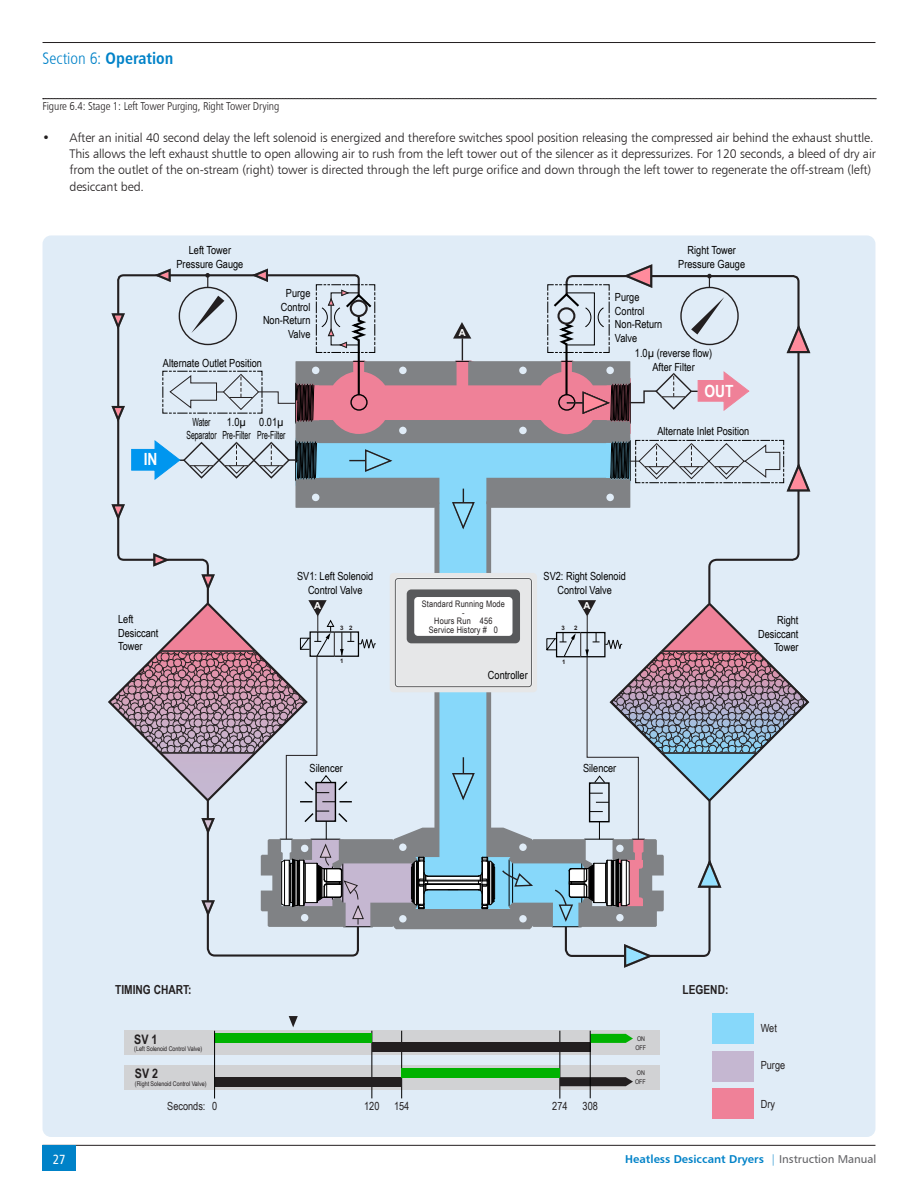
<style>
.page{position:relative;width:918px;height:1188px;background:#fff}
.page>*{position:absolute;margin:0;border:0;box-sizing:border-box;transform-origin:0 0}
.t1{font:700 16.8px "Arial Narrow";color:#fff}
.t2{font:16.5px "Humanist 777 BT Light Condensed B";letter-spacing:.005em;color:#0082c8}
.t3{font:13.35px "Humanist 777 BT Roman Condensed B";color:#fff}
.t4{font:700 13.05px "Arial Narrow";color:#231f20}
.t5{font:12.45px/16.2px "Humanist 777 BT Light B";letter-spacing:-.01em;color:#231f20}
.t6{font:700 12.45px "Arial Narrow";color:#231f20}
.t7{font:11.4px "Humanist 777 BT Light Condensed B";letter-spacing:-.01em;color:#231f20}
.t8{font:11.4px "Humanist 777 BT Bold B";color:#0082c8}
.t9{font:11.25px/13.5px "Arial Narrow";color:#000;text-align:center}
.t10{font:11.25px "Arial Narrow";color:#231f20}
.t11{font:11.25px/12.6px "Arial Narrow";color:#000;text-align:center;scale:.75 1}
.t12{font:700 9.75px "Arial";color:#fff}
.t13{font:9px/8.7px "Arial Narrow";letter-spacing:.02em;color:#231f20;text-align:center}
.t14{font:6.6px/8.9px "Arial Narrow";color:#231f20}
.t15{font:700 6.15px "Arial";color:#231f20}
.s1{font-family:"Humanist 777 BT Bold Condensed B"}
.s2{font-family:"Humanist 777 BT Light B"}
.s3{font-family:"Humanist 777 BT Roman B";color:#636366}
</style>
<div class="page">
<hr style="left:43px;top:42px;width:832px;height:1px;background:#231f20">
<hr style="left:43px;top:1145px;width:832px;height:1px;background:#231f20">
<div style="left:43px;top:1145px;width:33px;height:26px;background:#0082c8"></div>
<svg style="left:43px;top:98px;width:833px;height:1px"></svg>
<div style="left:43px;top:235px;width:832px;height:902px;background:#e0ecf7;border-radius:9px"></div>
<svg style="left:434px;top:529px;width:113px;height:400px"></svg>
<svg style="left:117px;top:529px;width:92px;height:71px"></svg>
<svg style="left:708px;top:529px;width:92px;height:71px"></svg>
<svg style="left:200px;top:573px;width:15px;height:18px"></svg>
<svg style="left:152px;top:552px;width:18px;height:16px"></svg>
<svg style="left:501px;top:869px;width:32px;height:18px"></svg>
<svg style="left:547px;top:600px;width:263px;height:368px"></svg>
<svg style="left:111px;top:264px;width:700px;height:265px"></svg>
<div style="left:350px;top:300px;width:18px;height:17px;border:2px solid #231f20;border-radius:50%"></div>
<svg style="left:108px;top:600px;width:387px;height:357px"></svg>
<div style="left:124px;top:1031px;width:535px;height:24px;background:#d1d2d4"></div>
<div style="left:124px;top:1065px;width:535px;height:24px;background:#d1d2d4"></div>
<hr style="left:372px;top:1031px;width:1px;height:67px;background:#000">
<hr style="left:401px;top:1031px;width:1px;height:67px;background:#000">
<hr style="left:560px;top:1031px;width:1px;height:68px;background:#000">
<div style="left:372px;top:1043px;width:218px;height:9px;background:#231f20"></div>
<svg style="left:591px;top:1034px;width:42px;height:9px"></svg>
<div style="left:215px;top:1034px;width:157px;height:9px;background:#00b200"></div>
<div style="left:215px;top:1077px;width:187px;height:9px;background:#231f20"></div>
<svg style="left:560px;top:1077px;width:73px;height:9px"></svg>
<div style="left:402px;top:1068px;width:158px;height:9px;background:#00b200"></div>
<hr style="left:214px;top:1031px;width:1px;height:68px;background:#000">
<hr style="left:590px;top:1031px;width:1px;height:67px;background:#000">
<div style="left:712px;top:1013px;width:42px;height:30px;background:#87d8fa"></div>
<div style="left:712px;top:1052px;width:42px;height:30px;background:#c5b7d1"></div>
<div style="left:712px;top:1088px;width:42px;height:31px;background:#ef8198"></div>
<div style="left:390px;top:573px;width:147px;height:119px;background:#e6e7e8;border-radius:4px"></div>
<div style="left:394px;top:578px;width:138px;height:110px;border:2px solid #fff;border-radius:3px"></div>
<div style="left:395px;top:578px;width:137px;height:109px;border:1px solid #58595b;border-radius:3px"></div>
<div style="left:407px;top:589px;width:113px;height:54px;background:#58595b;border-radius:5px"></div>
<div style="left:414px;top:597px;width:99px;height:39px;background:#fff;border-radius:4px"></div>
<svg style="left:289px;top:1016px;width:9px;height:11px"></svg>
<p class="t2" style="left:43px;top:48px;width:132px">Section 6: <span class="s1">Operation</span></p>
<p class="t7" style="left:43px;top:99px;width:238px">Figure 6.4: Stage 1: Left Tower Purging, Right Tower Drying</p>
<p class="t5" style="left:70px;top:129px;width:808px;text-indent:-27px">• After an initial 40 second delay the left solenoid is energized and therefore switches spool position releasing the compressed air behind the exhaust shuttle.<br>This allows the left exhaust shuttle to open allowing air to rush from the left tower out of the silencer as it depressurizes. For 120 seconds, a bleed of dry air from the outlet of the on-stream (right) tower is directed through the left purge orifice and down through the left tower to regenerate the off-stream (left) desiccant bed.</p>
<p class="t9" style="left:177px;top:243px;width:68px">Left Tower<br>Pressure Gauge</p>
<p class="t9" style="left:678px;top:243px;width:68px">Right Tower<br>Pressure Gauge</p>
<p class="t9" style="left:263px;top:286px;width:49px;text-align:right">Purge<br>Control<br>Non-Return<br>Valve</p>
<p class="t9" style="left:615px;top:290px;width:49px;text-align:left">Purge<br>Control<br>Non-Return<br>Valve</p>
<p class="t12" style="left:459px;top:327px;width:9px">A</p>
<p class="t9" style="left:163px;top:355px;width:101px">Alternate Outlet Position</p>
<p class="t1" style="left:144px;top:447px;width:15px">IN</p>
<p class="t9" style="left:257px;top:415px;width:30px;line-height:12.6px;text-align:left">0.01µ<br>Pre-Filter</p>
<p class="t9" style="left:222px;top:415px;width:30px;line-height:12.6px">1.0µ<br>Pre-Filter</p>
<p class="t11" style="left:186px;top:415px;width:42px">Water<br>Separator</p>
<p class="t9" style="left:635px;top:346px;width:79px">1.0µ (reverse flow)<br>After Filter</p>
<p class="t1" style="left:705px;top:378px;width:31px">OUT</p>
<p class="t9" style="left:657px;top:424px;width:93px">Alternate Inlet Position</p>
<p class="t9" style="left:297px;top:569px;width:78px">SV1: Left Solenoid<br>Control Valve</p>
<p class="t9" style="left:544px;top:569px;width:84px">SV2: Right Solenoid<br>Control Valve</p>
<p class="t13" style="left:422px;top:599px;width:85px">Standard Running Mode -<br>Hours Run 456<br>Service History # 0</p>
<p class="t12" style="left:314px;top:599px;width:9px">A</p>
<p class="t12" style="left:584px;top:599px;width:9px">A</p>
<p class="t9" style="left:118px;top:612px;width:42px;text-align:left">Left<br>Desiccant<br>Tower</p>
<p class="t9" style="left:758px;top:613px;width:42px;text-align:right">Right<br>Desiccant<br>Tower</p>
<p class="t15" style="left:340px;top:623px;width:5px">3</p>
<p class="t15" style="left:574px;top:624px;width:5px">2</p>
<p class="t15" style="left:340px;top:657px;width:5px">1</p>
<p class="t15" style="left:349px;top:623px;width:5px">2</p>
<p class="t15" style="left:561px;top:624px;width:5px">3</p>
<p class="t15" style="left:562px;top:658px;width:5px">1</p>
<p class="t9" style="left:488px;top:668px;width:41px">Controller</p>
<p class="t9" style="left:310px;top:761px;width:35px">Silencer</p>
<p class="t9" style="left:583px;top:761px;width:35px">Silencer</p>
<p class="t6" style="left:115px;top:980px;width:78px">TIMING CHART:</p>
<p class="t4" style="left:134px;top:1029px;width:25px">SV 1</p>
<p class="t14" style="left:134px;top:1044px;width:70px">(Left Solenoid Control Valve)</p>
<p class="t4" style="left:135px;top:1063px;width:25px">SV 2</p>
<p class="t14" style="left:135px;top:1079px;width:73px">(Right Solenoid Control Valve)</p>
<p class="t10" style="left:167px;top:1098px;width:51px">Seconds: 0</p>
<p class="t10" style="left:364px;top:1098px;width:17px">120</p>
<p class="t10" style="left:394px;top:1098px;width:17px">154</p>
<p class="t10" style="left:552px;top:1098px;width:17px">274</p>
<p class="t10" style="left:583px;top:1098px;width:17px">308</p>
<p class="t14" style="left:635px;top:1034px;width:12px">ON<br>OFF</p>
<p class="t14" style="left:637px;top:1068px;width:10px">ON</p>
<p class="t14" style="left:635px;top:1077px;width:12px">OFF</p>
<p class="t6" style="left:683px;top:980px;width:47px">LEGEND:</p>
<p class="t10" style="left:761px;top:1019px;width:18px">Wet</p>
<p class="t10" style="left:761px;top:1057px;width:26px">Purge</p>
<p class="t10" style="left:761px;top:1095px;width:16px">Dry</p>
<p class="t3" style="left:53px;top:1151px;width:14px">27</p>
<p class="t8" style="left:625px;top:1152px;width:253px">Heatless Desiccant Dryers <span class="s2">|</span> <span class="s3">Instruction Manual</span></p>
</div>
